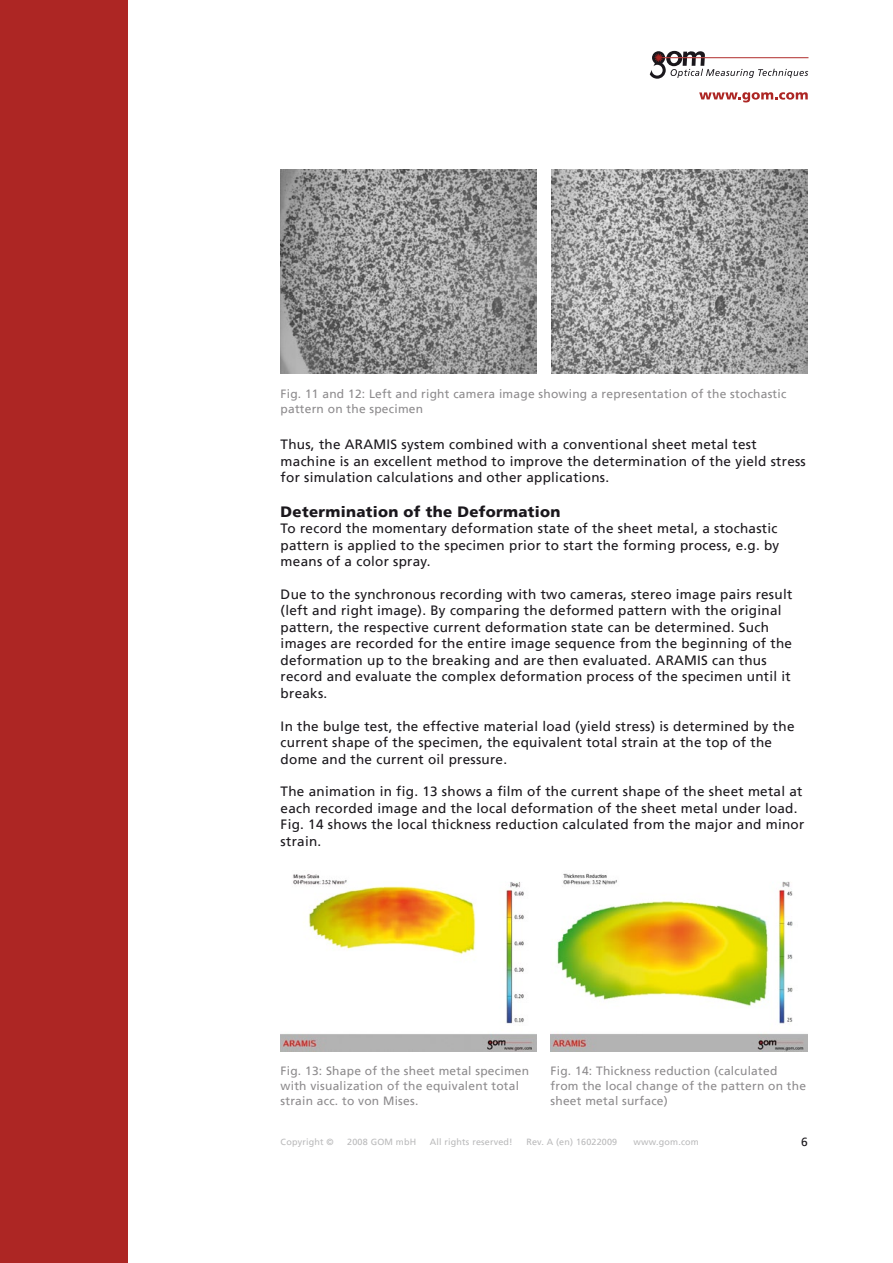
<style>
.page{position:relative;width:893px;height:1263px;background:#fff}
.page>*{position:absolute;margin:0;border:0;box-sizing:border-box;transform-origin:0 0}
.t1{font:900 15px "Frutiger LT";letter-spacing:.02em;color:#1a171c}
.t2{font:13.5px/16.5px "Frutiger LT";letter-spacing:.02em;color:#1a171c}
.t3{font:12px/15px "Frutiger LT";letter-spacing:.02em;color:#8d8b8d}
.t4{font:12px "Frutiger LT";color:#1a171c}
.t5{font:9px "Frutiger LT";letter-spacing:.02em;color:#bababb}
</style>
<div class="page">
<div style="left:0;top:0;width:128px;height:1263px;background:#ad2624"></div>
<svg style="left:699px;top:92px;width:109px;height:10px"></svg>
<svg style="left:650px;top:50px;width:158px;height:29px"></svg>
<img style="left:281px;top:169px;width:255px;height:205px">
<img style="left:552px;top:169px;width:255px;height:205px">
<img style="left:281px;top:874px;width:256px;height:177px">
<img style="left:551px;top:873px;width:257px;height:179px">
<p class="t3" style="left:280px;top:386px;width:507px">Fig. 11 and 12: Left and right camera image showing a representation of the stochastic pattern on the specimen</p>
<p class="t2" style="left:281px;top:436px;width:527px">Thus, the ARAMIS system combined with a conventional sheet metal test machine is an excellent method to improve the determination of the yield stress for simulation calculations and other applications.</p>
<p class="t1" style="left:281px;top:502px;width:281px">Determination of the Deformation</p>
<p class="t2" style="left:281px;top:520px;width:500px">To record the momentary deformation state of the sheet metal, a stochastic pattern is applied to the specimen prior to start the forming process, e.g. by means of a color spray.</p>
<p class="t2" style="left:281px;top:586px;width:513px">Due to the synchronous recording with two cameras, stereo image pairs result (left and right image). By comparing the deformed pattern with the original pattern, the respective current deformation state can be determined. Such images are recorded for the entire image sequence from the beginning of the deformation up to the breaking and are then evaluated. ARAMIS can thus record and evaluate the complex deformation process of the specimen until it breaks.</p>
<p class="t2" style="left:281px;top:718px;width:515px">In the bulge test, the effective material load (yield stress) is determined by the current shape of the specimen, the equivalent total strain at the top of the dome and the current oil pressure.</p>
<p class="t2" style="left:281px;top:783px;width:525px">The animation in fig. 13 shows a film of the current shape of the sheet metal at each recorded image and the local deformation of the sheet metal under load.<br>Fig. 14 shows the local thickness reduction calculated from the major and minor strain.</p>
<p class="t3" style="left:281px;top:1063px;width:250px">Fig. 13: Shape of the sheet metal specimen with visualization of the equivalent total strain acc. to von Mises.</p>
<p class="t3" style="left:551px;top:1063px;width:257px">Fig. 14: Thickness reduction (calculated from the local change of the pattern on the sheet metal surface)</p>
<p class="t5" style="left:281px;top:1137px;width:55px">Copyright ©</p>
<p class="t5" style="left:347px;top:1137px;width:70px">2008 GOM mbH</p>
<p class="t5" style="left:430px;top:1137px;width:84px">All rights reserved!</p>
<p class="t5" style="left:526px;top:1137px;width:92px">Rev. A (en) 16022009</p>
<p class="t5" style="left:634px;top:1137px;width:67px">www.gom.com</p>
<p class="t4" style="left:801px;top:1134px;width:8px">6</p>
</div>
